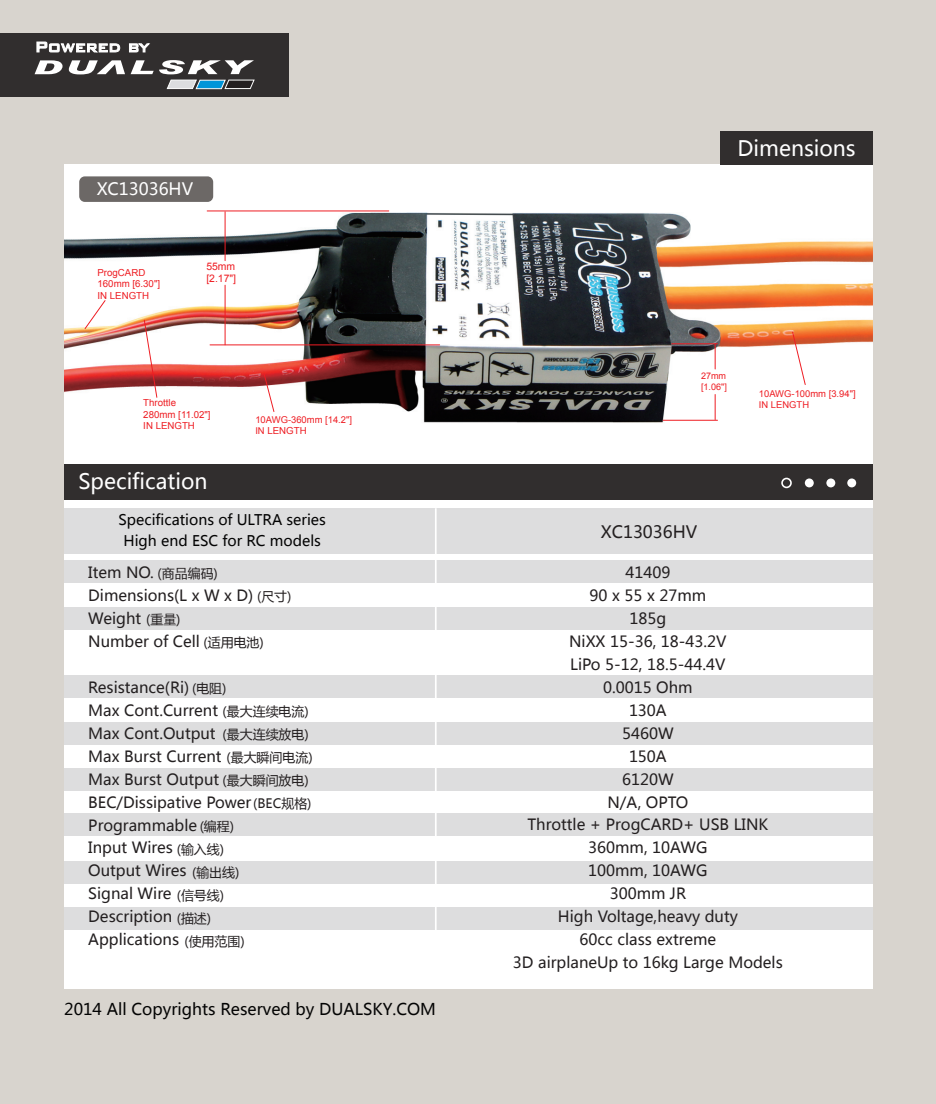
<style>
.page{position:relative;width:936px;height:1104px;background:#fff}
.page>*{position:absolute;margin:0;border:0;box-sizing:border-box;transform-origin:0 0}
.t1{font:21.15px "Microsoft Ya Hei";color:#fff}
.t2{font:16.95px "Microsoft Ya Hei";color:#231f20}
.t3{font:16.95px "Microsoft Ya Hei";color:#fff}
.t4{font:16.05px "Microsoft Ya Hei";color:#030303}
.t5{font:15.3px/23px "Microsoft Ya Hei";color:#231f20}
.t6{font:14.55px/21.6px "Microsoft Ya Hei";color:#030303;text-align:center}
.t7{font:12.9px "Microsoft Ya Hei";color:#231f20}
.t8{font:10.35px/12.5px "Arial";color:#ee1d23}
.t9{font:9.75px/11.6px "Arial";color:#ee1d23}
.t10{font:9.45px/11.2px "Arial";color:#ee1d23}
.t11{font:9px/10.8px "Arial";color:#ee1d23}
.s1{font-size:9.45px}
</style>
<div class="page">
<div style="left:0;top:0;width:935px;height:1103px;background:#d8d4ce"></div>
<div style="left:0;top:34px;width:288px;height:63px;background:#312e2e"></div>
<svg style="left:35px;top:60px;width:219px;height:14px"></svg>
<svg style="left:36px;top:42px;width:84px;height:11px"></svg>
<svg style="left:129px;top:43px;width:21px;height:10px"></svg>
<svg style="left:166px;top:80px;width:89px;height:9px"></svg>
<div style="left:64px;top:433px;width:808px;height:555px;background:#fff"></div>
<img style="left:64px;top:164px;width:808px;height:301px">
<div style="left:64px;top:465px;width:808px;height:35px;background:#312e2e"></div>
<div style="left:64px;top:508px;width:808px;height:46px;background:#ddddde"></div>
<div style="left:64px;top:561px;width:808px;height:22px;background:#ddddde"></div>
<div style="left:64px;top:607px;width:808px;height:22px;background:#ddddde"></div>
<div style="left:64px;top:676px;width:808px;height:22px;background:#ddddde"></div>
<div style="left:64px;top:722px;width:808px;height:22px;background:#ddddde"></div>
<div style="left:64px;top:768px;width:808px;height:22px;background:#ddddde"></div>
<div style="left:64px;top:814px;width:808px;height:22px;background:#ddddde"></div>
<div style="left:64px;top:861px;width:808px;height:22px;background:#ddddde"></div>
<div style="left:64px;top:907px;width:808px;height:22px;background:#ddddde"></div>
<div style="left:720px;top:131px;width:152px;height:33px;background:#312e2e"></div>
<div style="left:847px;top:478px;width:9px;height:9px;background:#fff;border-radius:50%"></div>
<div style="left:826px;top:478px;width:9px;height:9px;background:#fff;border-radius:50%"></div>
<div style="left:804px;top:478px;width:9px;height:9px;background:#fff;border-radius:50%"></div>
<div style="left:781px;top:478px;width:10px;height:10px;border:2px solid #fff;border-radius:50%"></div>
<hr style="left:435px;top:508px;width:1px;height:452px;background:#fff">
<hr style="left:210px;top:344px;width:229px;height:1px;background:#ee1d23">
<hr style="left:207px;top:211px;width:182px;height:1px;background:#ee1d23">
<hr style="left:225px;top:285px;width:1px;height:60px;background:#ee1d23">
<hr style="left:225px;top:212px;width:1px;height:49px;background:#ee1d23">
<svg style="left:263px;top:373px;width:12px;height:40px"></svg>
<svg style="left:791px;top:331px;width:15px;height:55px"></svg>
<hr style="left:663px;top:420px;width:54px;height:1px;background:#ee1d23">
<hr style="left:671px;top:343px;width:46px;height:1px;background:#ee1d23">
<svg style="left:714px;top:395px;width:1px;height:25px"></svg>
<svg style="left:714px;top:344px;width:1px;height:25px"></svg>
<svg style="left:84px;top:300px;width:22px;height:30px"></svg>
<svg style="left:144px;top:320px;width:13px;height:78px"></svg>
<div style="left:79px;top:176px;width:134px;height:26px;background:#6c6866;border-radius:6px"></div>
<p class="t3" style="left:97px;top:178px;width:98px">XC13036HV</p>
<p class="t9" style="left:97px;top:267px;width:64px">ProgCARD<br>160mm [6.30"]<br>IN LENGTH</p>
<p class="t8" style="left:206px;top:260px;width:31px">55mm [2.17"]</p>
<h1 class="t1" style="left:737px;top:134px;width:120px">Dimensions</h1>
<p class="t9" style="left:143px;top:397px;width:69px">Throttle<br>280mm [11.02"]<br>IN LENGTH</p>
<p class="t10" style="left:255px;top:414px;width:98px">10AWG-360mm [14.2"]</p>
<p class="t9" style="left:255px;top:425px;width:53px"><span class="s1">IN</span> LENGTH</p>
<p class="t11" style="left:701px;top:370px;width:27px">27mm [1.06"]</p>
<h1 class="t1" style="left:78px;top:467px;width:131px">Specification</h1>
<p class="t6" style="left:118px;top:508px;width:209px">Specifications of ULTRA series<br>High end ESC for RC models</p>
<p class="t2" style="left:601px;top:520px;width:98px">XC13036HV</p>
<p class="t10" style="left:758px;top:388px;width:98px">10AWG-100mm [3.94"]<br>IN LENGTH</p>
<p class="t5" style="left:88px;top:560px;width:166px">Item NO.<br>Dimensions(L x W x D)<br>Weight<br>Number of Cell</p>
<p class="t5" style="left:88px;top:675px;width:165px">Resistance(Ri)<br>Max Cont.Current<br>Max Cont.Output<br>Max Burst Current<br>Max Burst Output<br>BEC/Dissipative Power<br>Programmable<br>Input Wires<br>Output Wires<br>Signal Wire<br>Description<br>Applications</p>
<p class="t7" style="left:157px;top:565px;width:62px">(商品编码)</p>
<p class="t7" style="left:257px;top:588px;width:36px">(尺寸)</p>
<p class="t7" style="left:146px;top:611px;width:36px">(重量)</p>
<p class="t7" style="left:203px;top:634px;width:62px">(适用电池)</p>
<p class="t7" style="left:192px;top:680px;width:36px">(电阻)</p>
<p class="t7" style="left:222px;top:703px;width:88px">(最大连续电流)</p>
<p class="t7" style="left:222px;top:726px;width:88px">(最大连续放电)</p>
<p class="t7" style="left:226px;top:749px;width:88px">(最大瞬间电流)</p>
<p class="t7" style="left:222px;top:772px;width:88px">(最大瞬间放电)</p>
<p class="t7" style="left:253px;top:795px;width:60px">(BEC规格)</p>
<p class="t7" style="left:200px;top:818px;width:36px">(编程)</p>
<p class="t7" style="left:177px;top:841px;width:49px">(输入线)</p>
<p class="t7" style="left:192px;top:864px;width:49px">(输出线)</p>
<p class="t7" style="left:177px;top:887px;width:49px">(信号线)</p>
<p class="t7" style="left:177px;top:910px;width:36px">(描述)</p>
<p class="t7" style="left:184px;top:933px;width:62px">(使用范围)</p>
<p class="t4" style="left:64px;top:999px;width:373px">2014 All Copyrights Reserved by DUALSKY.COM</p>
<p class="t5" style="left:513px;top:560px;width:271px;text-align:center">41409<br>90 x 55 x 27mm<br>185g<br>NiXX 15-36, 18-43.2V<br>LiPo 5-12, 18.5-44.4V<br>0.0015 Ohm<br>130A<br>5460W<br>150A<br>6120W<br>N/A, OPTO<br>Throttle + ProgCARD+ USB LINK<br>360mm, 10AWG<br>100mm, 10AWG<br>300mm JR<br>High Voltage,heavy duty<br>60cc class extreme<br>3D airplaneUp to 16kg Large Models</p>
</div>
